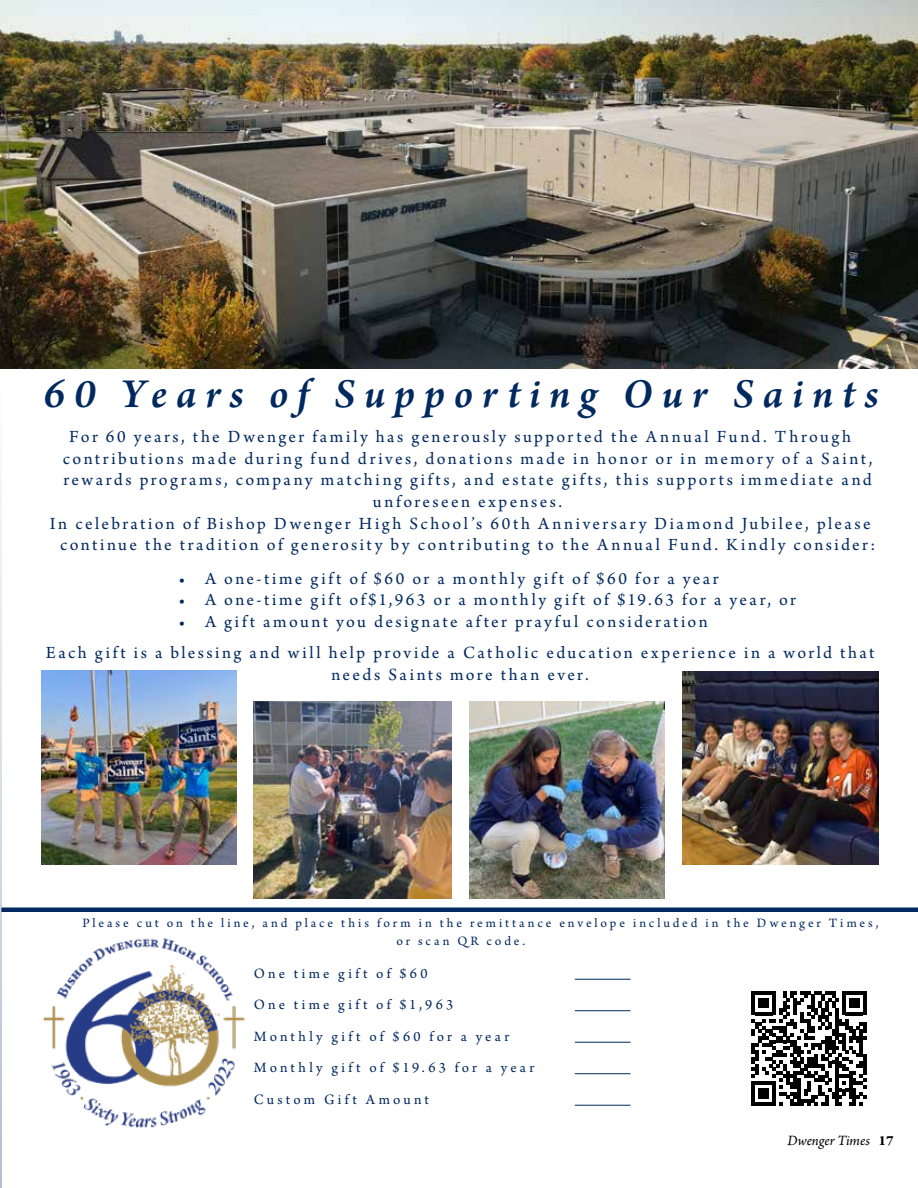
<style>
.page{position:relative;width:918px;height:1188px;background:#fff}
.page>*{position:absolute;margin:0;border:0;box-sizing:border-box;transform-origin:0 0}
.t1{font:italic 600 43.5px "Arno Pro";letter-spacing:.205em;color:#00295f}
.t2{font:18px/21.6px "Arno Pro";letter-spacing:.135em;color:#00295f;text-align:center}
.t3{font:15px/31.5px "Arno Pro";letter-spacing:.215em;color:#00295f}
.t4{font:italic 15px "Arno Pro";letter-spacing:-.005em;color:#000}
.t5{font:13.5px/18px "Arno Pro";letter-spacing:.215em;color:#00295f}
.s1{font-weight:700;font-style:normal}
</style>
<div class="page">
<img style="left:0;top:0;width:918px;height:369px">
<hr style="left:1px;top:908px;width:917px;height:4px;background:#00295f">
<img style="left:43px;top:938px;width:202px;height:190px">
<svg style="left:751px;top:991px;width:116px;height:115px"></svg>
<hr style="left:575px;top:979px;width:56px;height:1px;background:#00295f">
<hr style="left:575px;top:1010px;width:56px;height:1px;background:#00295f">
<hr style="left:575px;top:1042px;width:56px;height:1px;background:#00295f">
<hr style="left:575px;top:1073px;width:56px;height:1px;background:#00295f">
<hr style="left:575px;top:1105px;width:56px;height:1px;background:#00295f">
<img style="left:42px;top:670px;width:194px;height:195px">
<img style="left:683px;top:672px;width:196px;height:193px">
<img style="left:254px;top:702px;width:197px;height:197px">
<img style="left:469px;top:702px;width:196px;height:197px">
<hr style="left:0;top:378px;width:2px;height:810px;background:#949fbf">
<h1 class="t1" style="left:43px;top:369px;width:837px">60 Years of Supporting Our Saints</h1>
<p class="t2" style="left:50px;top:427px;width:827px">For 60 years, the Dwenger family has generously supported the Annual Fund. Through contributions made during fund drives, donations made in honor or in memory of a Saint, rewards programs, company matching gifts, and estate gifts, this supports immediate and unforeseen expenses.<br>In celebration of Bishop Dwenger High School’s 60th Anniversary Diamond Jubilee, please continue the tradition of generosity by contributing to the Annual Fund. Kindly consider:</p>
<p class="t2" style="left:178px;top:568px;width:542px">• A one-time gift of $60 or a monthly gift of $60 for a year</p>
<p class="t2" style="left:178px;top:590px;width:619px">• A one-time gift of$1,963 or a monthly gift of $19.63 for a year, or</p>
<p class="t2" style="left:46px;top:607px;width:830px;line-height:31.2px;text-align:left;text-indent:133px">• A gift amount you designate after prayful consideration<br>Each gift is a blessing and will help provide a Catholic education experience in a world that</p>
<p class="t2" style="left:331px;top:664px;width:259px">needs Saints more than ever.</p>
<p class="t5" style="left:396px;top:915px;width:484px;text-indent:-314px">Please cut on the line, and place this form in the remittance envelope included in the Dwenger Times, or scan QR code.</p>
<p class="t3" style="left:254px;top:958px;width:282px">One time gift of $60<br>One time gift of $1,963<br>Monthly gift of $60 for a year<br>Monthly gift of $19.63 for a year<br>Custom Gift Amount</p>
<p class="t4" style="left:788px;top:1132px;width:108px">Dwenger Times <span class="s1">17</span></p>
</div>
